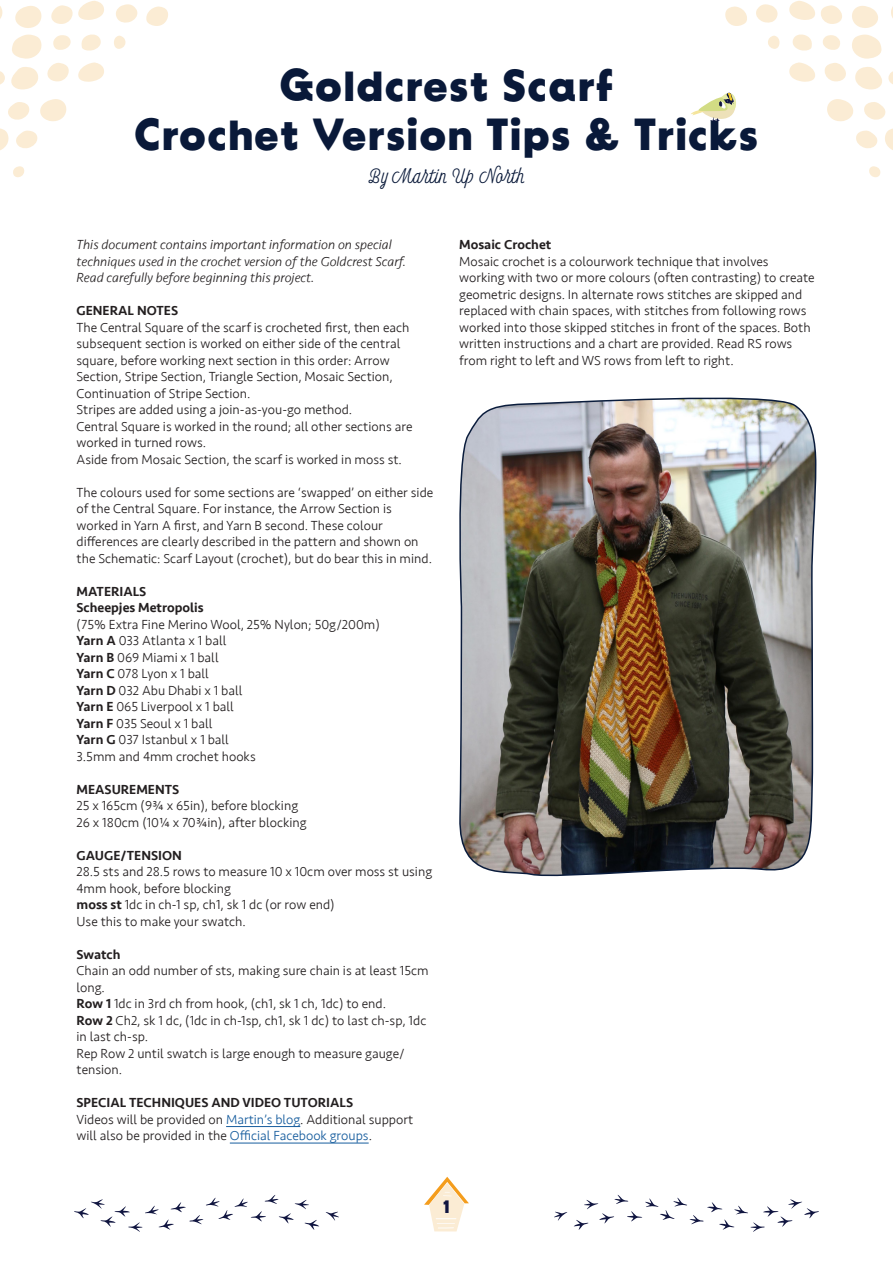
<style>
.page{position:relative;width:893px;height:1263px;background:#fff}
.page>*{position:absolute;margin:0;border:0;box-sizing:border-box;transform-origin:0 0}
.t1{font:700 45px "BD Supper";color:#091939}
.t2{font:300 21px "Look Script";color:#091939}
.t3{font:700 18px "BD Supper";color:#101540}
.t4{font:300 13.5px/16.5px "Seravek";color:#231f20}
.t5{font:italic 300 13.5px/16.5px "Seravek";color:#231f20}
.t6{font:500 13.5px "Seravek";color:#231f20}
.s1{font-weight:500}
.s2{color:#175d9e}
</style>
<div class="page">
<svg style="left:424px;top:1177px;width:45px;height:54px"></svg>
<svg style="left:554px;top:1212px;width:13px;height:8px"></svg>
<svg style="left:574px;top:1195px;width:245px;height:37px"></svg>
<svg style="left:326px;top:1212px;width:13px;height:8px"></svg>
<svg style="left:74px;top:1195px;width:245px;height:37px"></svg>
<svg style="left:8px;top:102px;width:22px;height:18px"></svg>
<svg style="left:51px;top:0;width:53px;height:24px"></svg>
<svg style="left:81px;top:34px;width:20px;height:17px"></svg>
<svg style="left:0;top:6px;width:3px;height:13px"></svg>
<svg style="left:15px;top:6px;width:27px;height:22px"></svg>
<svg style="left:78px;top:62px;width:26px;height:20px"></svg>
<svg style="left:40px;top:99px;width:27px;height:23px"></svg>
<svg style="left:0;top:34px;width:71px;height:55px"></svg>
<svg style="left:0;top:128px;width:38px;height:22px"></svg>
<svg style="left:13px;top:166px;width:11px;height:11px"></svg>
<svg style="left:146px;top:7px;width:22px;height:19px"></svg>
<svg style="left:114px;top:36px;width:12px;height:13px"></svg>
<svg style="left:116px;top:4px;width:22px;height:19px"></svg>
<svg style="left:821px;top:5px;width:21px;height:19px"></svg>
<svg style="left:864px;top:102px;width:22px;height:18px"></svg>
<svg style="left:789px;top:1px;width:26px;height:19px"></svg>
<svg style="left:792px;top:34px;width:20px;height:17px"></svg>
<svg style="left:891px;top:6px;width:2px;height:12px"></svg>
<svg style="left:885px;top:128px;width:8px;height:22px"></svg>
<svg style="left:852px;top:6px;width:26px;height:22px"></svg>
<svg style="left:789px;top:62px;width:26px;height:20px"></svg>
<svg style="left:827px;top:99px;width:26px;height:23px"></svg>
<svg style="left:823px;top:34px;width:70px;height:55px"></svg>
<svg style="left:856px;top:131px;width:22px;height:17px"></svg>
<svg style="left:869px;top:166px;width:12px;height:11px"></svg>
<svg style="left:725px;top:7px;width:22px;height:19px"></svg>
<svg style="left:768px;top:36px;width:11px;height:13px"></svg>
<svg style="left:756px;top:4px;width:22px;height:19px"></svg>
<hr style="left:226px;top:1126px;width:74px;height:1px;background:#175d9e">
<hr style="left:230px;top:1143px;width:139px;height:1px;background:#175d9e">
<img style="left:459px;top:397px;width:358px;height:480px">
<svg style="left:691px;top:92px;width:45px;height:30px"></svg>
<p class="t1" style="left:279px;top:57px;width:336px">Goldcrest Scarf</p>
<p class="t1" style="left:134px;top:107px;width:627px">Crochet Version Tips &amp; Tricks</p>
<p class="t2" style="left:368px;top:163px;width:159px">By Martin Up North</p>
<p class="t5" style="left:77px;top:237px;width:331px">This document contains important information on special techniques used in the crochet version of the Goldcrest Scarf.<br>Read carefully before beginning this project.</p>
<p class="t6" style="left:77px;top:302px;width:103px">GENERAL NOTES</p>
<p class="t4" style="left:77px;top:319px;width:335px">The Central Square of the scarf is crocheted first, then each subsequent section is worked on either side of the central square, before working next section in this order: Arrow Section, Stripe Section, Triangle Section, Mosaic Section, Continuation of Stripe Section.</p>
<p class="t4" style="left:77px;top:402px;width:277px">Stripes are added using a join-as-you-go method.</p>
<p class="t4" style="left:77px;top:418px;width:337px">Central Square is worked in the round; all other sections are worked in turned rows.</p>
<p class="t4" style="left:77px;top:451px;width:327px">Aside from Mosaic Section, the scarf is worked in moss st.</p>
<p class="t4" style="left:77px;top:484px;width:358px">The colours used for some sections are ‘swapped’ on either side of the Central Square. For instance, the Arrow Section is worked in Yarn A first, and Yarn B second. These colour differences are clearly described in the pattern and shown on the Schematic: Scarf Layout (crochet), but do bear this in mind.</p>
<p class="t6" style="left:77px;top:583px;width:71px">MATERIALS</p>
<p class="t6" style="left:77px;top:599px;width:129px">Scheepjes Metropolis</p>
<p class="t4" style="left:77px;top:616px;width:305px">(75% Extra Fine Merino Wool, 25% Nylon; 50g/200m)</p>
<p class="t4" style="left:77px;top:633px;width:151px"><span class="s1">Yarn A</span> 033 Atlanta x 1 ball</p>
<p class="t4" style="left:77px;top:649px;width:144px"><span class="s1">Yarn B</span> 069 Miami x 1 ball</p>
<p class="t4" style="left:77px;top:666px;width:134px"><span class="s1">Yarn C</span> 078 Lyon x 1 ball</p>
<p class="t4" style="left:77px;top:682px;width:167px"><span class="s1">Yarn D</span> 032 Abu Dhabi x 1 ball</p>
<p class="t4" style="left:77px;top:699px;width:159px"><span class="s1">Yarn E</span> 065 Liverpool x 1 ball</p>
<p class="t4" style="left:77px;top:715px;width:137px"><span class="s1">Yarn F</span> 035 Seoul x 1 ball</p>
<p class="t4" style="left:77px;top:732px;width:154px"><span class="s1">Yarn G</span> 037 Istanbul x 1 ball</p>
<p class="t4" style="left:77px;top:748px;width:181px">3.5mm and 4mm crochet hooks</p>
<p class="t6" style="left:77px;top:781px;width:104px">MEASUREMENTS</p>
<p class="t4" style="left:77px;top:798px;width:223px">25 x 165cm (9¾ x 65in), before blocking</p>
<p class="t4" style="left:77px;top:814px;width:232px">26 x 180cm (10¼ x 70¾in), after blocking</p>
<p class="t6" style="left:77px;top:847px;width:107px">GAUGE/TENSION</p>
<p class="t4" style="left:77px;top:864px;width:357px">28.5 sts and 28.5 rows to measure 10 x 10cm over moss st using<br>4mm hook, before blocking</p>
<p class="t4" style="left:77px;top:897px;width:260px"><span class="s1">moss st</span> 1dc in ch-1 sp, ch1, sk 1 dc (or row end)</p>
<p class="t4" style="left:77px;top:913px;width:171px">Use this to make your swatch.</p>
<p class="t6" style="left:77px;top:946px;width:45px">Swatch</p>
<p class="t4" style="left:77px;top:963px;width:354px">Chain an odd number of sts, making sure chain is at least 15cm long.</p>
<p class="t4" style="left:77px;top:996px;width:311px"><span class="s1">Row 1</span> 1dc in 3rd ch from hook, (ch1, sk 1 ch, 1dc) to end.</p>
<p class="t4" style="left:77px;top:1012px;width:351px"><span class="s1">Row 2</span> Ch2, sk 1 dc, (1dc in ch-1sp, ch1, sk 1 dc) to last ch-sp, 1dc in last ch-sp.</p>
<p class="t4" style="left:77px;top:1045px;width:330px">Rep Row 2 until swatch is large enough to measure gauge/ tension.</p>
<p class="t6" style="left:77px;top:1094px;width:278px">SPECIAL TECHNIQUES AND VIDEO TUTORIALS</p>
<p class="t4" style="left:77px;top:1111px;width:338px">Videos will be provided on <span class="s2">Martin’s blog</span>. Additional support will also be provided in the <span class="s2">Official Facebook groups</span>.</p>
<p class="t6" style="left:459px;top:236px;width:94px">Mosaic Crochet</p>
<p class="t4" style="left:459px;top:253px;width:357px">Mosaic crochet is a colourwork technique that involves working with two or more colours (often contrasting) to create geometric designs. In alternate rows stitches are skipped and replaced with chain spaces, with stitches from following rows worked into those skipped stitches in front of the spaces. Both written instructions and a chart are provided. Read RS rows from right to left and WS rows from left to right.</p>
<h3 class="t3" style="left:443px;top:1196px;width:9px">1</h3>
</div>
